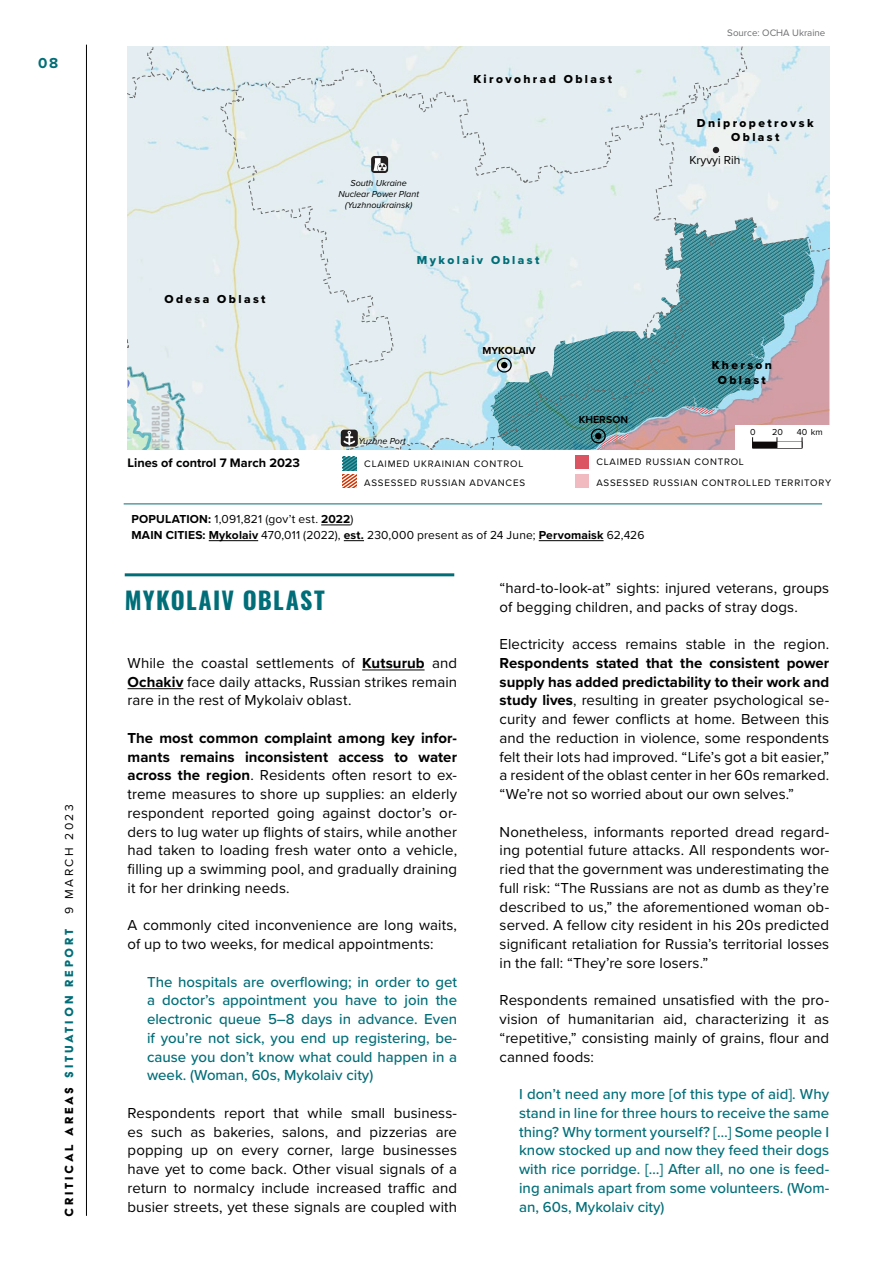
<style>
.page{position:relative;width:893px;height:1263px;background:#fff}
.page>*{position:absolute;margin:0;border:0;box-sizing:border-box;transform-origin:0 0}
._1___Headline{font:700 24px "Oswald";letter-spacing:.055em;color:#006e78}
._2__Body{font:15px/18.8px "Proxima Nova";letter-spacing:.005em;color:#000;text-align:justify}
.Citation{font:500 15px/18.8px "Proxima Nova";color:#006e78;text-align:justify}
._2__Body_1st{font:15px/18.8px "Proxima Nova";letter-spacing:.005em;color:#000;text-align:justify}
.t1{font:700 15px "Proxima Nova";color:#006e78}
.t2{font:13.5px "Acier BAT Text Solid";letter-spacing:.21em;color:#006e78}
.t3{font:700 12.75px "Proxima Nova";color:#000}
.OblastInfo{font:12px/15.8px "Proxima Nova";letter-spacing:.015em;color:#000}
.t4{font:12px/14.4px "Proxima Nova Extrabld";letter-spacing:.2em;color:#000;text-align:center}
.t5{font:12px "Proxima Nova Extrabld";letter-spacing:.2em;color:#006e78}
.t6{font:700 10.5px "Proxima Nova";color:#000}
.t7{font:9.75px/19px "Proxima Nova";letter-spacing:.08em;color:#000}
.t8{font:9.75px "Proxima Nova";letter-spacing:.08em;color:#231f20}
.t9{font:9.75px "Proxima Nova";color:#6d6e71}
.t10{font:700 9.75px/9.8px "Oswald";letter-spacing:.05em;color:#bcbec0}
.t11{font:italic 9px/10.8px "Proxima Nova";color:#000;text-align:center}
.t12{font:9px "Proxima Nova";color:#000}
.s1{color:#000}
.s2{font-family:"Proxima Nova";font-size:12px;color:#000}
.s3{font-weight:700}
</style>
<div class="page">
<hr style="left:86px;top:45px;width:1px;height:1171px;background:#000">
<div style="left:575px;top:474px;width:13px;height:14px;background:#f0bac0"></div>
<svg style="left:343px;top:470px;width:13px;height:18px"></svg>
<div style="left:575px;top:455px;width:13px;height:14px;background:#db5461"></div>
<svg style="left:343px;top:457px;width:13px;height:13px"></svg>
<hr style="left:362px;top:669px;width:63px;height:1px;background:#000">
<hr style="left:128px;top:688px;width:55px;height:1px;background:#000">
<svg style="left:128px;top:47px;width:701px;height:403px;background:#ccdce0"></svg>
<hr style="left:125px;top:573px;width:329px;height:3px;background:#006e78">
<hr style="left:321px;top:524px;width:30px;height:1px;background:#000">
<hr style="left:209px;top:540px;width:49px;height:1px;background:#000">
<svg style="left:344px;top:540px;width:20px;height:1px"></svg>
<hr style="left:539px;top:540px;width:65px;height:1px;background:#000">
<hr style="left:124px;top:503px;width:698px;height:1px;background:#006e78">
<p class="t1" style="left:38px;top:52px;width:21px">08</p>
<p class="t2" style="left:62px;top:1217px;width:414px;rotate:-90deg"><span class="s1">CRITICAL AREAS</span> SITUATION REPORT <span class="s2">9 Ma rch 2023</span></p>
<p class="t4" style="left:165px;top:291px;width:102px">Odesa Oblast</p>
<p class="t10" style="left:152px;top:449px;width:57px;rotate:-90deg">REPUBLIC<br>OF MOLDOVA</p>
<p class="t11" style="left:338px;top:177px;width:82px">South Ukraine<br>Nuclear Power Plant (Yuzhnoukrainsk)</p>
<p class="t4" style="left:473px;top:71px;width:140px">Kirovohrad Oblast</p>
<p class="t5" style="left:417px;top:251px;width:124px">Mykolaiv Oblast</p>
<p class="t11" style="left:358px;top:435px;width:49px">Yuzhne Port</p>
<p class="t6" style="left:483px;top:342px;width:55px">MYKOLAIV</p>
<p class="t6" style="left:579px;top:411px;width:51px">KHERSON</p>
<p class="t9" style="left:727px;top:26px;width:100px">Source: OCHA Ukraine</p>
<p class="t4" style="left:697px;top:115px;width:118px">Dnipropetrovsk<br>Oblast</p>
<p class="OblastInfo" style="left:689px;top:152px;width:53px">Kryvyi Rih</p>
<p class="t4" style="left:712px;top:358px;width:62px">Kherson<br>Oblast</p>
<p class="t12" style="left:750px;top:425px;width:7px">0</p>
<p class="t12" style="left:772px;top:425px;width:12px">20</p>
<p class="t12" style="left:797px;top:425px;width:27px">40 km</p>
<p class="t3" style="left:128px;top:453px;width:174px">Lines of control 7 March 2023</p>
<p class="t7" style="left:596px;top:452px;width:149px">CLAIMED RUSSIAN CONTROL</p>
<p class="t8" style="left:152px;top:456px;width:161px">CLAIMED UKRAINIAN CONTROL</p>
<p class="t8" style="left:384px;top:455px;width:149px">CLAIMED RUSSIAN CONTROL</p>
<p class="t7" style="left:364px;top:454px;width:161px">CLAIMED UKRAINIAN CONTROL<br>ASSE</p>
<p class="t7" style="left:410px;top:473px;width:117px">D RUSSIAN ADVANCES</p>
<p class="t7" style="left:596px;top:473px;width:236px">ASSESSED RUSSIAN CONTROLLED TERRITORY</p>
<p class="t8" style="left:384px;top:475px;width:236px">ASSESSED RUSSIAN CONTROLLED TERRITORY</p>
<p class="OblastInfo" style="left:131px;top:511px;width:514px"><span class="s3">POPULATION:</span> 1,091,821 (gov’t est. <span class="s3">2022</span>)<br><span class="s3">MAIN CITIES: Mykolaiv</span> 470,011 (2022), <span class="s3">est.</span> 230,000 present as of 24 June; <span class="s3">Pervomaisk</span> 62,426</p>
<p class="_1___Headline" style="left:125px;top:588px;width:201px">MYKOLAIV OBLAST</p>
<p class="_2__Body_1st" style="left:128px;top:653px;width:331px">While the coastal settlements of <span class="s3">Kutsurub</span> and <span class="s3">Ochakiv</span> face daily attacks, Russian strikes remain rare in the rest of Mykolaiv oblast.</p>
<p class="_2__Body" style="left:128px;top:728px;width:331px"><span class="s3">The most common complaint among key infor&shy;mants remains inconsistent access to water across the region</span>. Residents often resort to ex&shy;treme measures to shore up supplies: an elderly respondent reported going against doctor’s or&shy;ders to lug water up flights of stairs, while another had taken to loading fresh water onto a vehicle, filling up a swimming pool, and gradually draining it for her drinking needs.</p>
<p class="_2__Body" style="left:128px;top:915px;width:331px">A commonly cited inconvenience are long waits, of up to two weeks, for medical appointments:</p>
<p class="Citation" style="left:147px;top:972px;width:312px">The hospitals are overflowing; in order to get a doctor’s appointment you have to join the electronic queue 5–8 days in advance. Even if you’re not sick, you end up registering, be&shy;cause you don’t know what could happen in a week. (Woman, 60s, Mykolaiv city)</p>
<p class="_2__Body" style="left:128px;top:1103px;width:331px">Respondents report that while small business&shy;es such as bakeries, salons, and pizzerias are popping up on every corner, large businesses have yet to come back. Other visual signals of a return to normalcy include increased traffic and busier streets, yet these signals are coupled with</p>
<p class="_2__Body" style="left:500px;top:578px;width:331px">“hard-to-look-at” sights: injured veterans, groups of begging children, and packs of stray dogs.</p>
<p class="_2__Body" style="left:500px;top:634px;width:331px">Electricity access remains stable in the region.<br><span class="s3">Respondents stated that the consistent power supply has added predictability to their work and study lives</span>, resulting in greater psychological se&shy;curity and fewer conflicts at home. Between this and the reduction in violence, some respondents felt their lots had improved. “Life’s got a bit easier,” a resident of the oblast center in her 60s remarked. “We’re not so worried about our own selves.”</p>
<p class="_2__Body" style="left:500px;top:821px;width:331px">Nonetheless, informants reported dread regard&shy;ing potential future attacks. All respondents wor&shy;ried that the government was underestimating the full risk: “The Russians are not as dumb as they’re described to us,” the aforementioned woman ob&shy;served. A fellow city resident in his 20s predicted significant retaliation for Russia’s territorial losses in the fall: “They’re sore losers.”</p>
<p class="_2__Body" style="left:500px;top:990px;width:331px">Respondents remained unsatisfied with the pro&shy;vision of humanitarian aid, characterizing it as “repetitive,” consisting mainly of grains, flour and canned foods:</p>
<p class="Citation" style="left:519px;top:1084px;width:312px">I don’t need any more [of this type of aid]. Why stand in line for three hours to receive the same thing? Why torment yourself? […] Some people I know stocked up and now they feed their dogs with rice porridge. […] After all, no one is feed&shy;ing animals apart from some volunteers. (Wom&shy;an, 60s, Mykolaiv city)</p>
</div>
